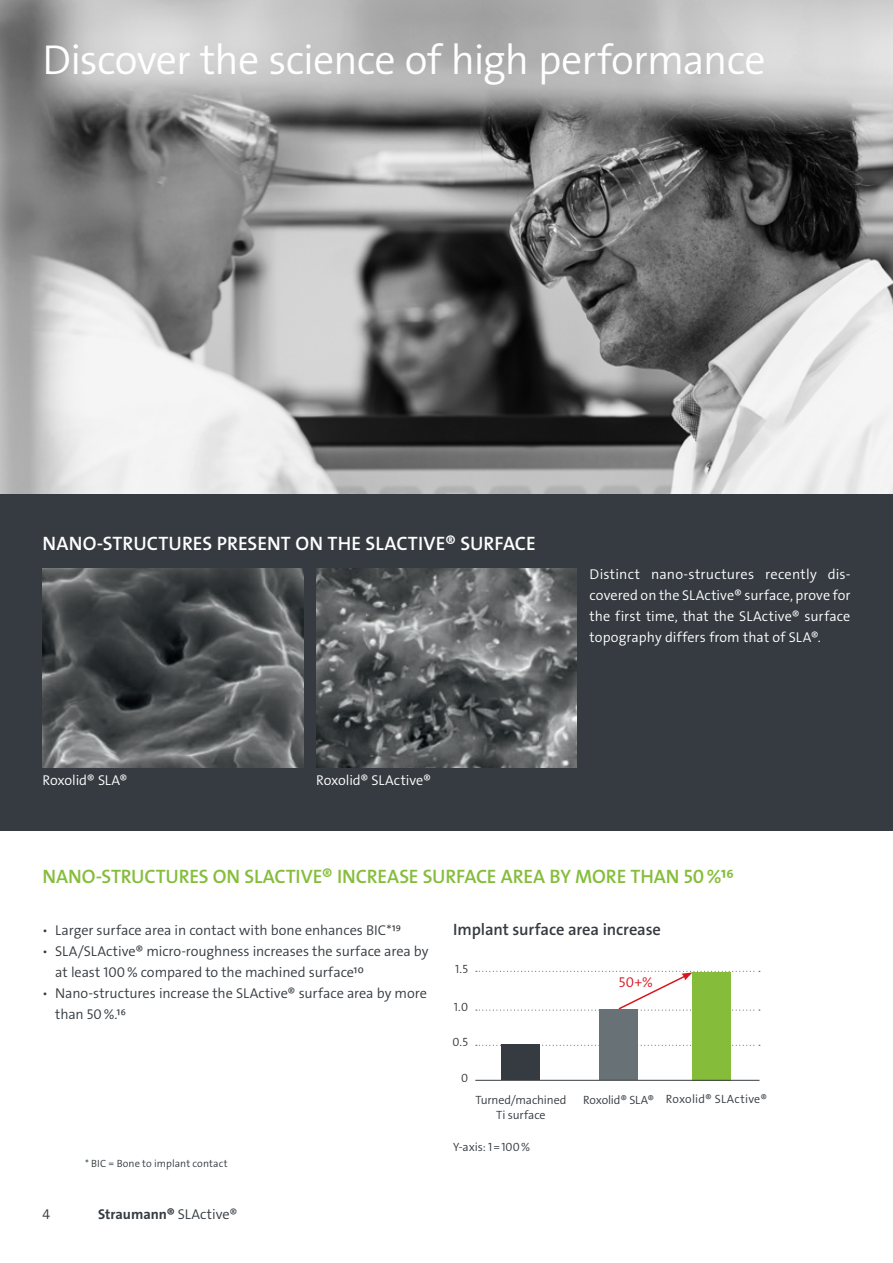
<style>
.page{position:relative;width:893px;height:1263px;background:#fff}
.page>*{position:absolute;margin:0;border:0;box-sizing:border-box;transform-origin:0 0}
.t1{font:42px "The Sans LP4 Se Lig";letter-spacing:-.02em;color:#fff}
.t2{font:19.5px "The Sans LP6 Se Bld";letter-spacing:-.01em;color:#85bd3b}
.t3{font:19.5px "The Sans LP6 Se Bld";letter-spacing:.005em;color:#fff}
.t4{font:16.5px "The Sans LP6 Se Bld";letter-spacing:-.01em;color:#353b40}
.t5{font:14.25px/21px "The Sans LP4 Se Lig";letter-spacing:-.005em;color:#353b40}
.t6{font:14.25px/21px "The Sans LP4 Se Lig";letter-spacing:.005em;color:#fff;text-align:justify}
.t7{font:14.25px "The Sans LP7 Bld";letter-spacing:-.005em;color:#353b40}
.t8{font:14.25px "The Sans LP4 Se Lig";color:#d7171f}
.t9{font:12px "The Sans LP4 Se Lig";letter-spacing:-.005em;color:#353b40}
.t10{font:12px "The Sans LP4 Se Lig";letter-spacing:.015em;color:#353b40}
.t11{font:10.5px "The Sans LP4 Se Lig";letter-spacing:.01em;color:#353b40}
.s1{font-family:"The Sans LP4 Se Lig"}
</style>
<div class="page">
<img style="left:0;top:0;width:892px;height:495px">
<div style="left:0;top:495px;width:893px;height:336px;background:#353b40"></div>
<img style="left:43px;top:568px;width:260px;height:200px">
<img style="left:316px;top:568px;width:261px;height:200px">
<hr style="left:892px;top:0;width:1px;height:663px;background:#85bd3b">
<svg style="left:476px;top:1045px;width:284px;height:1px"></svg>
<div style="left:693px;top:972px;width:38px;height:109px;background:#85bd3b"></div>
<svg style="left:476px;top:971px;width:284px;height:40px"></svg>
<div style="left:599px;top:1009px;width:38px;height:71px;background:#687176"></div>
<div style="left:501px;top:1045px;width:38px;height:35px;background:#353b40"></div>
<hr style="left:475px;top:1080px;width:284px;height:1px;background:#353b40">
<h1 class="t1" style="left:43px;top:32px;width:724px">Discover the science of high performance</h1>
<h2 class="t3" style="left:43px;top:531px;width:495px">NANO-STRUCTURES PRESENT ON THE SLACTIVE® SURFACE</h2>
<p class="t6" style="left:43px;top:770px;width:87px">Roxolid® SLA®</p>
<p class="t6" style="left:316px;top:770px;width:117px">Roxolid® SLActive®</p>
<p class="t6" style="left:590px;top:563px;width:262px">Distinct nano-structures recently dis&shy;covered on the SLActive® surface, prove for the first time, that the SLActive® surface topography differs from that of SLA®.</p>
<h2 class="t2" style="left:43px;top:864px;width:693px">NANO-STRUCTURES ON SLACTIVE® INCREASE SURFACE AREA BY MORE THAN 50%¹⁶</h2>
<p class="t5" style="left:43px;top:920px;width:360px">• Larger surface area in contact with bone enhances BIC*¹⁹</p>
<p class="t5" style="left:55px;top:941px;width:375px;text-indent:-13px">• SLA/SLActive® micro-roughness increases the surface area by at least 100 % compared to the machined surface¹⁰</p>
<p class="t5" style="left:55px;top:983px;width:373px;text-indent:-13px">• Nano-structures increase the SLActive® surface area by more than 50%.¹⁶</p>
<p class="t11" style="left:85px;top:1157px;width:144px">* BIC = Bone to implant contact</p>
<p class="t5" style="left:43px;top:1203px;width:9px">4</p>
<p class="t7" style="left:98px;top:1205px;width:141px">Straumann® <span class="s1">SLActive®</span></p>
<p class="t4" style="left:453px;top:919px;width:209px">Implant surface area increase</p>
<p class="t9" style="left:455px;top:961px;width:14px">1.5</p>
<p class="t9" style="left:454px;top:999px;width:16px">1.0</p>
<p class="t8" style="left:619px;top:973px;width:35px">50+%</p>
<p class="t9" style="left:452px;top:1034px;width:17px">0.5</p>
<p class="t9" style="left:461px;top:1070px;width:9px">0</p>
<p class="t9" style="left:475px;top:1092px;width:93px">Turned/machined</p>
<p class="t9" style="left:583px;top:1092px;width:73px">Roxolid® SLA®</p>
<p class="t9" style="left:496px;top:1107px;width:51px">Ti surface</p>
<p class="t9" style="left:453px;top:1139px;width:78px">Y-axis: 1=100%</p>
<p class="t10" style="left:666px;top:1092px;width:103px">Roxolid® SLActive®</p>
</div>
